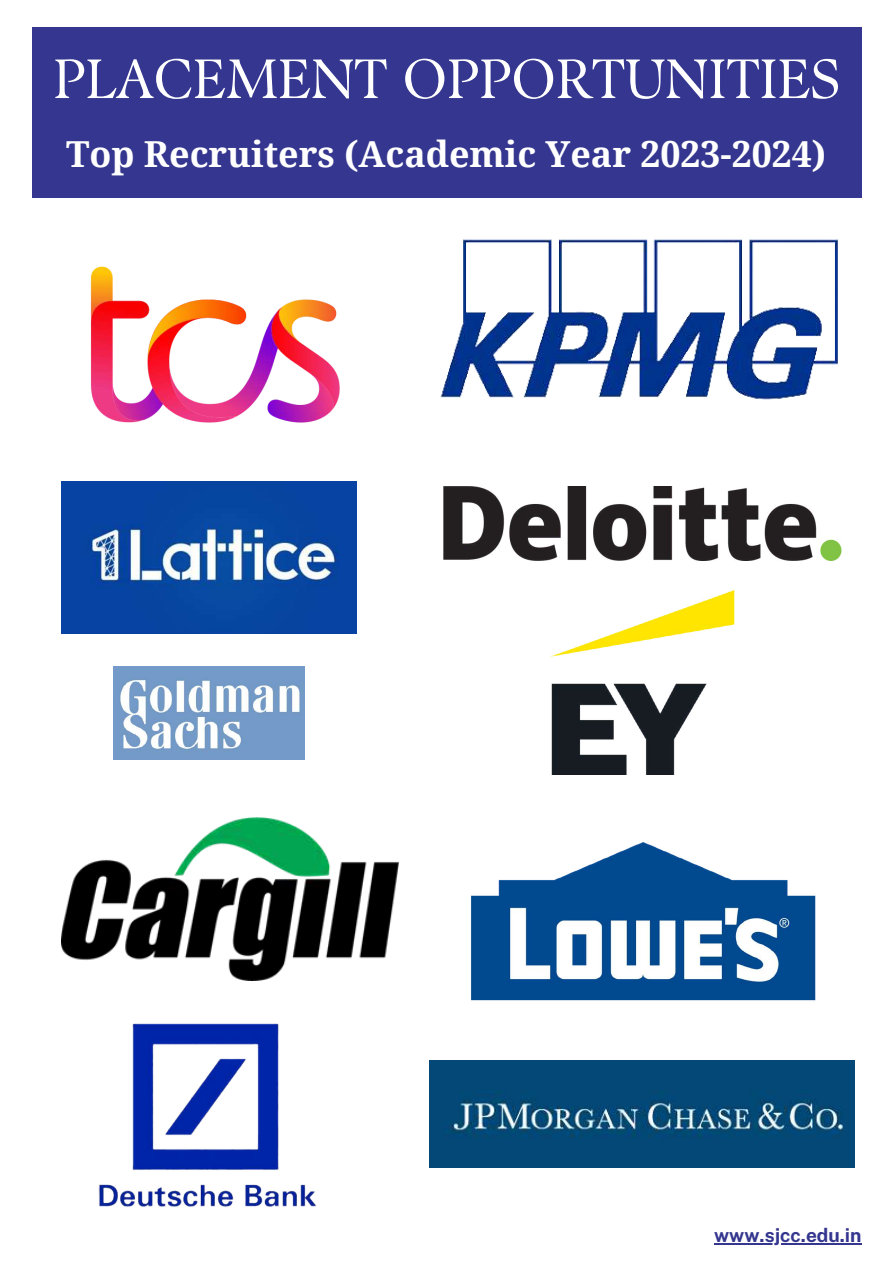
<style>
.page{position:relative;width:893px;height:1263px;background:#fff}
.page>*{position:absolute;margin:0;border:0;box-sizing:border-box;transform-origin:0 0}
.t1{font:55.2px "TY Serif D";color:#fff}
.t2{font:700 35.85px "Droid Serif";color:#fff}
.t3{font:700 19.12px "Public Sans";color:#34368f}
</style>
<div class="page">
<div style="left:32px;top:27px;width:829px;height:171px;background:#34368f"></div>
<hr style="left:714px;top:1243px;width:147px;height:2px;background:#34368f">
<img style="left:471px;top:842px;width:345px;height:159px">
<img style="left:113px;top:666px;width:191px;height:94px">
<img style="left:61px;top:482px;width:295px;height:152px">
<img style="left:98px;top:1023px;width:218px;height:184px">
<img style="left:440px;top:239px;width:398px;height:161px">
<img style="left:550px;top:591px;width:184px;height:184px">
<img style="left:430px;top:1061px;width:425px;height:106px">
<img style="left:61px;top:818px;width:338px;height:163px">
<img style="left:443px;top:486px;width:398px;height:75px">
<img style="left:90px;top:266px;width:250px;height:157px">
<h1 class="t1" style="left:53px;top:46px;width:788px">PLACEMENT OPPORTUNITIES</h1>
<p class="t2" style="left:66px;top:134px;width:761px">Top Recruiters (Academic Year 2023-2024)</p>
<p class="t3" style="left:714px;top:1224px;width:149px">www.sjcc.edu.in</p>
</div>
